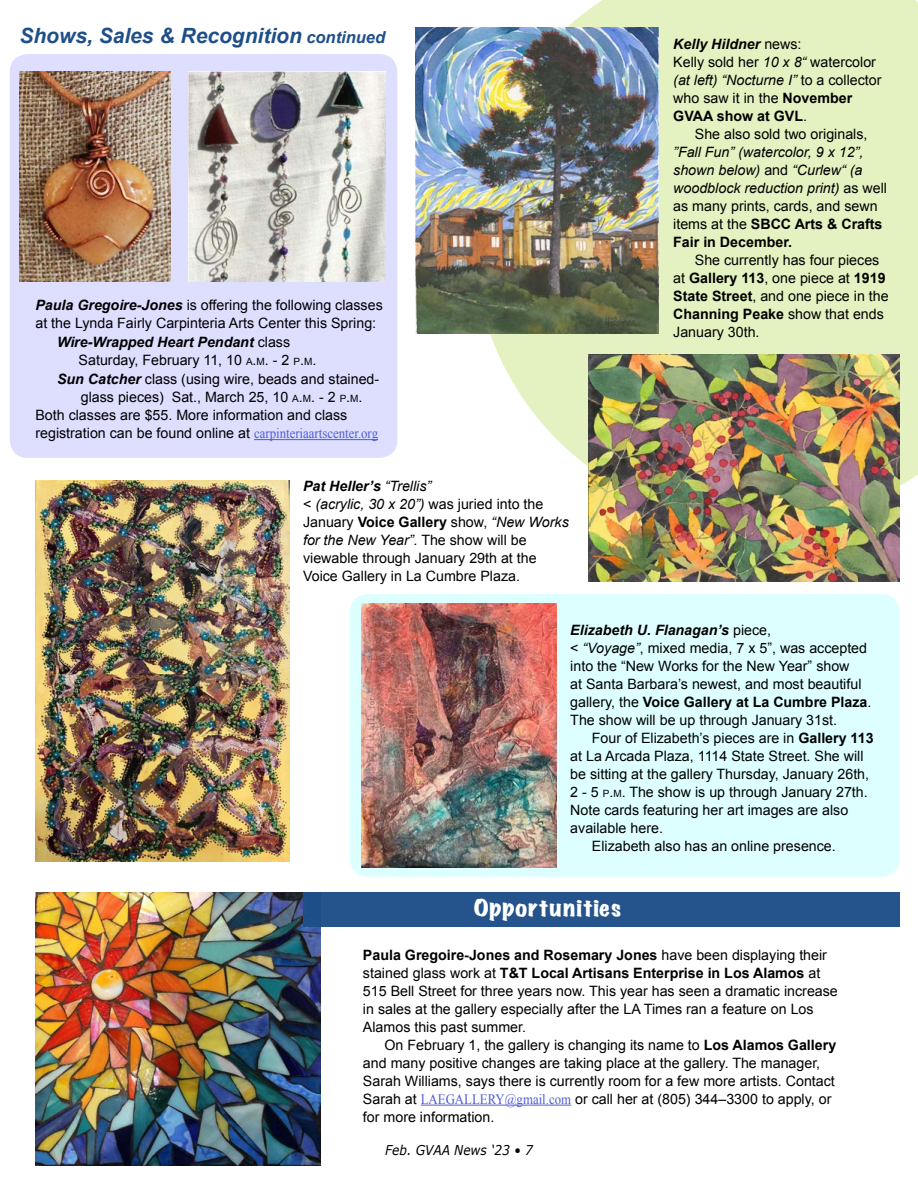
<style>
.page{position:relative;width:918px;height:1188px;background:#fff}
.page>*{position:absolute;margin:0;border:0;box-sizing:border-box;transform-origin:0 0}
.Main_Tite_In_Section{font:italic 700 21px "Arial";color:#1e4f89}
.GVAA_ARTICLE_TITLE_M{font:expanded 21px "Marker Felt";letter-spacing:.04em;color:#fff;scale:1.15 1}
.Editors_Style_9_5_12{font:14.25px/18px "Arial";color:#000}
.Editors_Style_9_5_12-2{font:italic 14.25px/18px "Arial";color:#000}
.Editors_Style_9_5_12-3{font:italic 700 14.25px "Arial";color:#000}
.t1{font:italic 13.5px "Verdana";color:#000;scale:.9 1}
.s1{font-size:16.5px}
.s2{font-weight:400;font-style:normal}
.s3{font-style:italic}
.s4{font-weight:700}
.s5{font-style:normal}
.s6{font-weight:700;font-style:normal}
.s7{font-weight:700;font-style:italic}
.s8{font-size:10.05px}
.s9{font-style:inherit}
.s10{font-family:"Times New Roman";color:#4f5cd6}
</style>
<div class="page">
<div style="left:10px;top:54px;width:387px;height:404px;background:#dedeff;border-radius:18px"></div>
<svg style="left:474px;top:0;width:444px;height:486px;background:#e6f2c7"></svg>
<div style="left:350px;top:594px;width:550px;height:283px;background:#deffff;border-radius:18px"></div>
<hr style="left:421px;top:1105px;width:150px;height:1px;background:#4f5cd6">
<hr style="left:254px;top:439px;width:124px;height:1px;background:#4f5cd6">
<img style="left:35px;top:892px;width:285px;height:273px">
<img style="left:19px;top:72px;width:151px;height:209px">
<img style="left:189px;top:72px;width:196px;height:209px">
<img style="left:588px;top:354px;width:312px;height:228px">
<div style="left:303px;top:892px;width:597px;height:35px;background:#25548c"></div>
<img style="left:361px;top:604px;width:196px;height:264px">
<img style="left:416px;top:28px;width:243px;height:306px">
<img style="left:35px;top:480px;width:255px;height:381px">
<p class="Main_Tite_In_Section" style="left:19px;top:22px;width:367px">Shows, Sales &amp; Recognition <span class="s1">continued</span></p>
<p class="Editors_Style_9_5_12-3" style="left:673px;top:35px;width:130px">Kelly Hildner <span class="s2">news:</span></p>
<p class="Editors_Style_9_5_12" style="left:673px;top:53px;width:210px">Kelly sold her <span class="s3">10 x 8“</span> watercolor <span class="s3">(at left) “Nocturne I”</span> to a collector who saw it in the <span class="s4">November<br>GVAA show at GVL</span>.</p>
<p class="Editors_Style_9_5_12-2" style="left:673px;top:125px;width:215px;text-indent:22px"><span class="s5">She also sold two originals, </span>”Fall Fun” (watercolor, 9 x 12”, shown below) <span class="s5">and</span> “Curlew“ (a woodblock reduction print) <span class="s5">as well as many prints, cards, and sewn items at the</span> <span class="s6">SBCC Arts &amp; Crafts<br>Fair in December.</span></p>
<p class="Editors_Style_9_5_12" style="left:673px;top:251px;width:217px;text-indent:22px">She currently has four pieces at <span class="s4">Gallery 113</span>, one piece at <span class="s4">1919<br>State Street</span>, and one piece in the<br><span class="s4">Channing Peake</span> show that ends<br>January 30th.</p>
<p class="Editors_Style_9_5_12" style="left:35px;top:296px;width:349px"><span class="s7">Paula Gregoire-Jones</span> is offering the following classes at the Lynda Fairly Carpinteria Arts Center this Spring:</p>
<p class="Editors_Style_9_5_12-3" style="left:57px;top:333px;width:235px">Wire-Wrapped Heart Pendant <span class="s2">class</span></p>
<p class="Editors_Style_9_5_12" style="left:79px;top:351px;width:239px">Saturday, February 11, 10 <span class="s8">A</span><span class="s9">.</span><span class="s8">M</span><span class="s9">.</span> - 2 <span class="s8">P</span><span class="s9">.</span><span class="s8">M</span>.</p>
<p class="Editors_Style_9_5_12" style="left:57px;top:370px;width:324px;text-align:center"><span class="s7">Sun Catcher</span> class (using wire, beads and stained&shy;glass pieces) Sat., March 25, 10 <span class="s8">A</span><span class="s9">.</span><span class="s8">M</span><span class="s9">.</span> - 2 <span class="s8">P</span><span class="s9">.</span><span class="s8">M</span>.</p>
<p class="Editors_Style_9_5_12" style="left:35px;top:406px;width:344px">Both classes are $55. More information and class registration can be found online at <span class="s10">carpinteriaartscenter.org</span></p>
<p class="Editors_Style_9_5_12" style="left:303px;top:477px;width:267px"><span class="s7">Pat Heller’s</span> <span class="s3">“Trellis”<br></span>&lt; <span class="s3">(acrylic, 30 x 20”)</span> was juried into the January <span class="s4">Voice Gallery</span> show, <span class="s3">“New Works for the New Year”.</span> The show will be viewable through January 29th at the Voice Gallery in La Cumbre Plaza.</p>
<p class="Editors_Style_9_5_12" style="left:570px;top:621px;width:303px"><span class="s7">Elizabeth U. Flanagan’s</span> piece,<br>&lt; <span class="s3">“Voyage”</span>, mixed media, 7 x 5”, was accepted into the “New Works for the New Year” show<br>at Santa Barbara’s newest, and most beautiful gallery, the <span class="s4">Voice Gallery at La Cumbre Plaza</span>.<br>The show will be up through January 31st.</p>
<p class="Editors_Style_9_5_12" style="left:570px;top:729px;width:305px;text-indent:22px">Four of Elizabeth’s pieces are in <span class="s4">Gallery 113 </span>at La Arcada Plaza, 1114 State Street. She will be sitting at the gallery Thursday, January 26th, 2 - 5 <span class="s8">P</span><span class="s9">.</span><span class="s8">M</span>. The show is up through January 27th.<br>Note cards featuring her art images are also available here.</p>
<p class="Editors_Style_9_5_12" style="left:592px;top:837px;width:245px">Elizabeth also has an online presence.</p>
<p class="GVAA_ARTICLE_TITLE_M" style="left:474px;top:892px;width:129px">Opportunities</p>
<p class="Editors_Style_9_5_12" style="left:363px;top:946px;width:476px"><span class="s4">Paula Gregoire-Jones and Rosemary Jones</span> have been displaying their stained glass work at <span class="s4">T&amp;T Local Artisans Enterprise in Los Alamos</span> at 515 Bell Street for three years now. This year has seen a dramatic increase in sales at the gallery especially after the LA Times ran a feature on Los Alamos this past summer.</p>
<p class="Editors_Style_9_5_12" style="left:363px;top:1036px;width:475px;text-indent:22px">On February 1, the gallery is changing its name to <span class="s4">Los Alamos Gallery </span>and many positive changes are taking place at the gallery. The manager, Sarah Williams, says there is currently room for a few more artists. Contact Sarah at <span class="s10">LAEGALLERY@gmail.com</span> or call her at (805) 344–3300 to apply, or for more information.</p>
<p class="t1" style="left:385px;top:1142px;width:165px">Feb. GVAA News ‘23 • 7</p>
</div>
